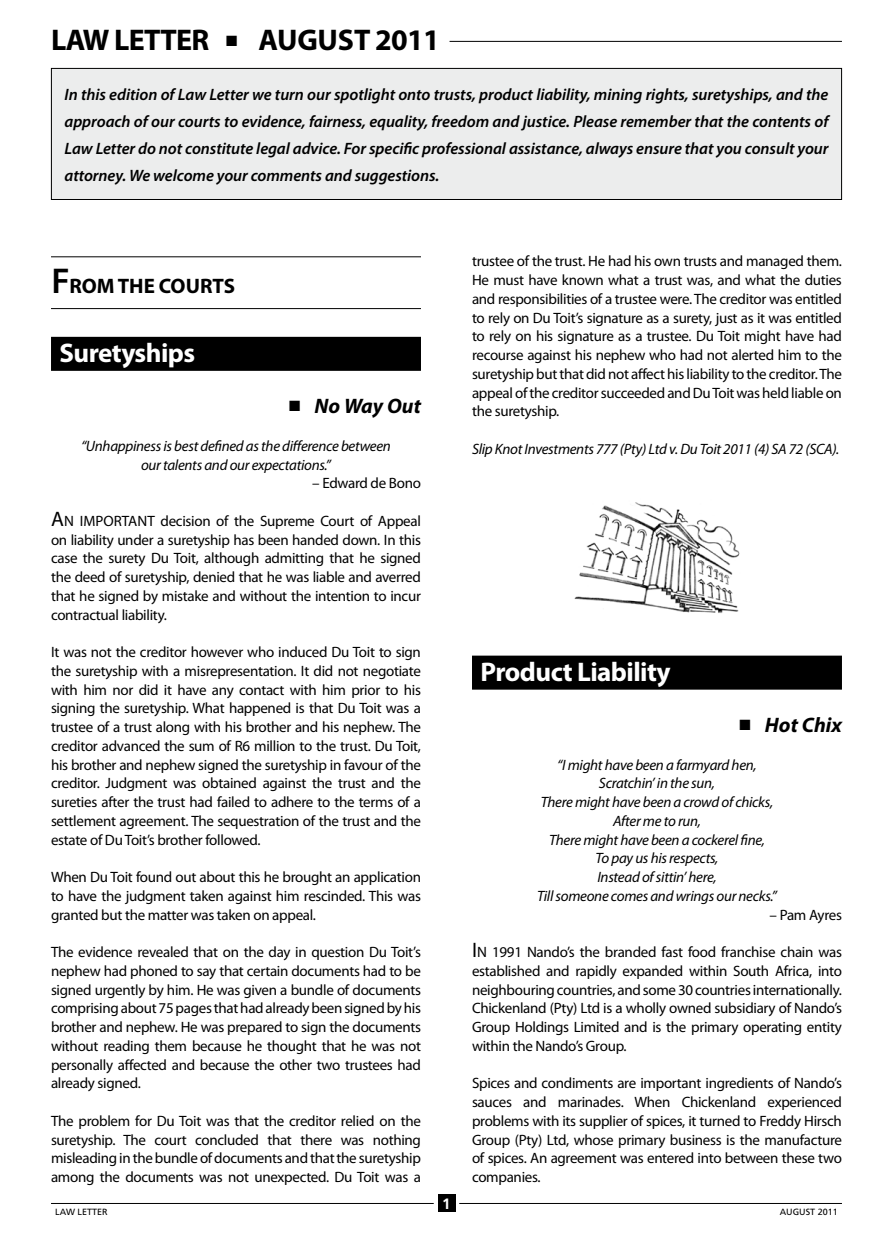
<style>
.page{position:relative;width:893px;height:1246px;background:#fff}
.page>*{position:absolute;margin:0;border:0;box-sizing:border-box;transform-origin:0 0}
.t1{font:700 30px "Myriad Pro";letter-spacing:-.025em;color:#000}
.t2{font:700 27px "Myriad Pro";letter-spacing:-.02em;color:#fff}
.t3{font:italic 700 21px "Myriad Pro";color:#000}
.t4{font:700 21px "Myriad Pro";color:#000}
.t5{font:italic 600 16.5px/27px "Myriad Pro";letter-spacing:-.005em;color:#000;text-align:justify}
.t6{font:15px/18.8px "Myriad Pro";letter-spacing:-.02em;color:#000;text-align:justify}
.t7{font:italic 15px/18.8px "Myriad Pro";letter-spacing:-.02em;color:#000;text-align:center}
.t8{font:700 15px "Frutiger";color:#fff}
.t9{font:9px "Frutiger";color:#000}
.s1{font-family:"European Pi Three";font-weight:400;font-size:15px}
.s2{font-weight:600;font-size:36px}
.s3{font-family:"European Pi Three";font-weight:400;font-style:normal;font-size:15px}
.s4{font-size:21px}
</style>
<div class="page">
<div style="left:438px;top:1195px;width:17px;height:17px;background:#000"></div>
<hr style="left:459px;top:1203px;width:383px;height:1px;background:#000">
<hr style="left:51px;top:1203px;width:383px;height:1px;background:#000">
<hr style="left:450px;top:41px;width:392px;height:1px;background:#000">
<div style="left:51px;top:68px;width:791px;height:131px;background:#eceded"></div>
<div style="left:51px;top:68px;width:791px;height:132px;border:1px solid #000"></div>
<hr style="left:51px;top:256px;width:370px;height:1px;background:#000">
<hr style="left:51px;top:308px;width:370px;height:1px;background:#000">
<div style="left:51px;top:337px;width:370px;height:34px;background:#000"></div>
<div style="left:472px;top:656px;width:370px;height:34px;background:#000"></div>
<img style="left:574px;top:502px;width:166px;height:111px">
<h1 class="t1" style="left:51px;top:23px;width:390px">LAW LETTER <span class="s1">L</span> AUGUST 2011</h1>
<p class="t5" style="left:65px;top:80px;width:765px">In this edition of Law Letter we turn our spotlight onto trusts, product liability, mining rights, suretyships, and the approach of our courts to evidence, fairness, equality, freedom and justice. Please remember that the contents of Law Letter do not constitute legal advice. For specific professional assistance, always ensure that you consult your attorney. We welcome your comments and suggestions.</p>
<h3 class="t4" style="left:51px;top:274px;width:148px"><span class="s2">F</span>rom the courts</h3>
<h2 class="t2" style="left:60px;top:338px;width:137px">Suretyships</h2>
<h3 class="t3" style="left:288px;top:393px;width:134px"><span class="s3">L</span> No Way Out</h3>
<p class="t7" style="left:81px;top:436px;width:311px">“Unhappiness is best defined as the difference between our talents and our expectations.”</p>
<p class="t6" style="left:312px;top:474px;width:110px">– Edward de Bono</p>
<p class="t6" style="left:51px;top:511px;width:371px"><span class="s4">A</span>n important decision of the Supreme Court of Appeal on liability under a suretyship has been handed down. I n this case the surety Du Toit, although admitting that he signed the deed of suretyship, denied that he was liable and averred that he signed by mistake and without the intention to incur contractual liability.</p>
<p class="t6" style="left:51px;top:642px;width:371px">It was not the creditor however who induced Du Toit to sign the suretyship with a misrepresentation. It did not negotiate with him nor did it have any contact with him prior to his signing the suretyship. What happened is that Du Toit was a trustee of a trust along with his brother and his nephew. The creditor advanced the sum of R6 million to the trust. Du Toit, his brother and nephew signed the suretyship in favour of the creditor. Judgment was obtained against the trust and the sureties after the trust had failed to adhere to the terms of a settlement agreement. The sequestration of the trust and the estate of Du Toit’s brother followed.</p>
<p class="t6" style="left:51px;top:867px;width:371px">When Du Toit found out about this he brought an application to have the judgment taken against him rescinded. This was granted but the matter was taken on appeal.</p>
<p class="t6" style="left:51px;top:942px;width:371px">The evidence revealed that on the day in question Du Toit’s nephew had phoned to say that certain documents had to be signed urgently by him. He was given a bundle of documents comprising about 75 pages that had already been signed by his brother and nephew. He was prepared to sign the documents without reading them because he thought that he was not personally affected and because the other two trustees had already signed.</p>
<p class="t6" style="left:51px;top:1111px;width:371px">The problem for Du Toit was that the creditor relied on the suretyship. The court concluded that there was nothing misleading in the bundle of documents and that the suretyship among the documents was not unexpected. Du Toit was a</p>
<p class="t6" style="left:472px;top:252px;width:371px">trustee of the trust. He had his own trusts and managed them.<br>He must have known what a trust was, and what the duties and responsibilities of a trustee were. The creditor was entitled to rely on Du Toit’s signature as a surety, just as it was entitled to rely on his signature as a trustee. Du Toit might have had recourse against his nephew who had not alerted him to the suretyship but that did not affect his liability to the creditor. The appeal of the creditor succeeded and Du Toit was held liable on the suretyship.</p>
<p class="t7" style="left:472px;top:439px;width:369px">Slip Knot Investments 777 (Pty) Ltd v. Du Toit 2011 (4) SA 72 (SCA).</p>
<h2 class="t2" style="left:480px;top:657px;width:192px">Product Liability</h2>
<h3 class="t3" style="left:739px;top:711px;width:104px"><span class="s3">L</span> Hot Chix</h3>
<p class="t7" style="left:537px;top:755px;width:241px">“I might have been a farmyard hen,<br>Scratchin’ in the sun,<br>There might have been a crowd of chicks,<br>After me to run,<br>There might have been a cockerel fine,<br>To pay us his respects,<br>Instead of sittin’ here,<br>Till someone comes and wrings our necks.”</p>
<p class="t6" style="left:770px;top:905px;width:74px">– Pam Ayres</p>
<p class="t6" style="left:472px;top:942px;width:371px"><span class="s4">I</span> n 1991 Nando’s the branded fast food franchise chain was established and rapidly expanded within South Africa, into neighbouring countries, and some 30 countries internationally.<br>Chickenland (Pty) Ltd is a wholly owned subsidiary of Nando’s Group Holdings Limited and is the primary operating entity within the Nando’s Group.</p>
<p class="t6" style="left:472px;top:1074px;width:371px">Spices and condiments are important ingredients of Nando’s sauces and marinades. When Chickenland experienced problems with its supplier of spices, it turned to Freddy Hirsch Group (Pty) Ltd, whose primary business is the manufacture of spices. An agreement was entered into between these two companies.</p>
<p class="t8" style="left:442px;top:1195px;width:10px">1</p>
<p class="t9" style="left:55px;top:1206px;width:54px">LAW LETTER</p>
<p class="t9" style="left:780px;top:1206px;width:60px">AUGUST 2011</p>
</div>
